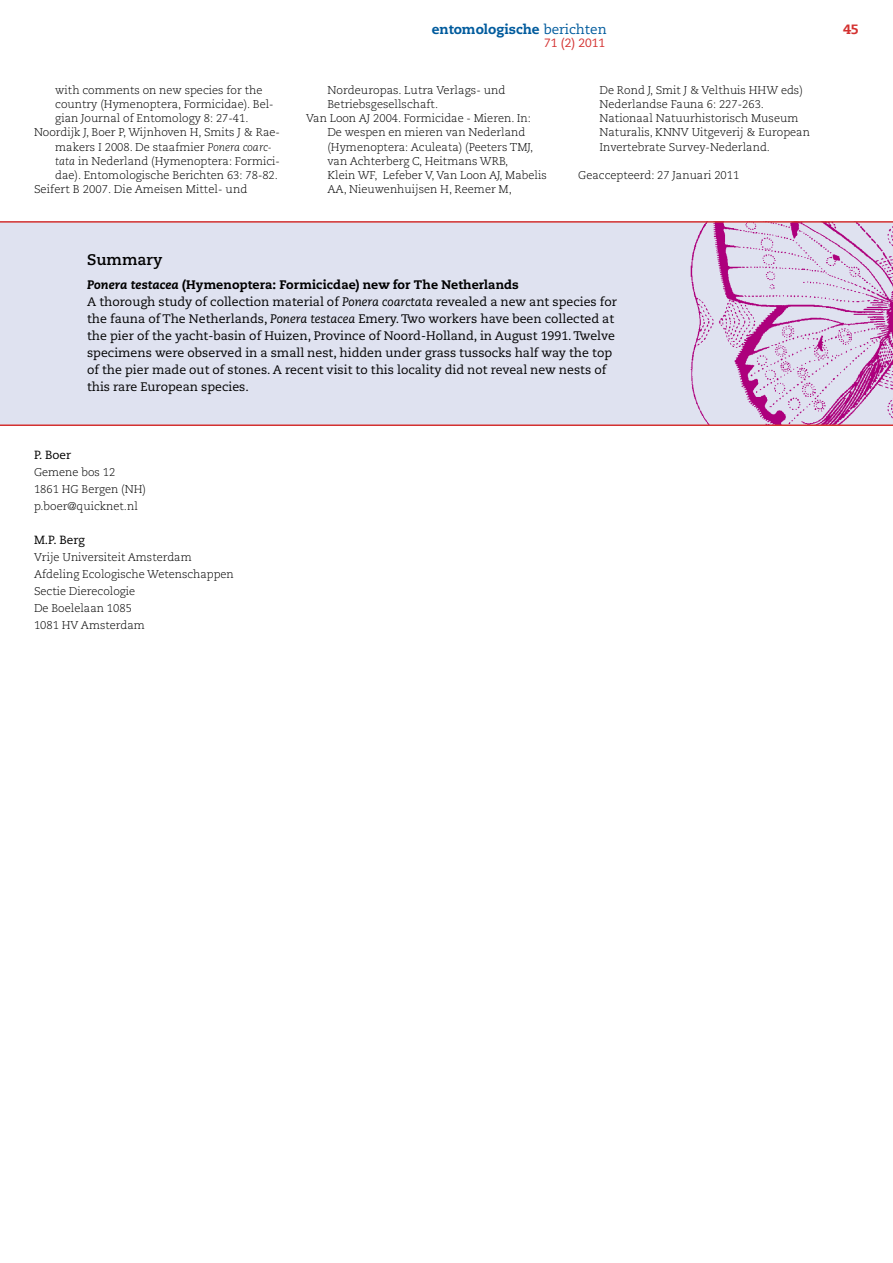
<style>
.page{position:relative;width:893px;height:1263px;background:#fff}
.page>*{position:absolute;margin:0;border:0;box-sizing:border-box;transform-origin:0 0}
.t1{font:700 15.3px "Caecilia LT Std";color:#000}
.t2{font:800 13.5px "Caecilia LT Std";color:#005b9d}
.t3{font:800 13.5px "Caecilia LT Std";color:#d43130}
.t4{font:12.3px/17px "Caecilia LT Std";color:#000}
.t5{font:12px "Caecilia LT Std";color:#d43130}
.t6{font:11.85px "Caecilia LT Std";color:#000}
.t7{font:300 11.25px/17px "Caecilia LT Std";color:#000}
.s1{font-style:italic}
.s2{font-weight:400}
.s3{font-weight:800;font-style:italic}
.s4{font-weight:800}
</style>
<div class="page">
<div style="left:0;top:221px;width:893px;height:204px;background:#dfe2f0"></div>
<img style="left:690px;top:223px;width:203px;height:201px">
<hr style="left:0;top:221px;width:893px;height:2px;background:#d43130">
<hr style="left:0;top:424px;width:893px;height:2px;background:#d43130">
<p class="t7" style="left:55px;top:82px;width:209px">with comments on new species for the</p>
<p class="t7" style="left:55px;top:96px;width:220px">country (Hymenoptera, Formicidae). Bel-</p>
<p class="t7" style="left:55px;top:110px;width:195px">gian Journal of Entomology 8: 27-41.</p>
<p class="t7" style="left:34px;top:124px;width:247px">Noordijk J, Boer P, Wijnhoven H, Smits J &amp; Rae-</p>
<p class="t7" style="left:55px;top:139px;width:218px">makers I 2008. De staafmier <span class="s1">Ponera coarc-</span></p>
<p class="t7" style="left:55px;top:153px;width:226px"><span class="s1">tata</span> in Nederland (Hymenoptera: Formici-</p>
<p class="t7" style="left:55px;top:167px;width:224px">dae). Entomologische Berichten 63: 78-82.</p>
<p class="t7" style="left:34px;top:181px;width:215px">Seifert B 2007. Die Ameisen Mittel- und</p>
<p class="t2" style="left:432px;top:21px;width:177px">entomologische <span class="s2">berichten</span></p>
<p class="t3" style="left:843px;top:21px;width:17px">45</p>
<p class="t5" style="left:544px;top:36px;width:62px">71 (2) 2011</p>
<p class="t7" style="left:327px;top:82px;width:180px">Nordeuropas. Lutra Verlags- und</p>
<p class="t7" style="left:327px;top:96px;width:112px">Betriebsgesellschaft.</p>
<p class="t7" style="left:306px;top:110px;width:226px">Van Loon AJ 2004. Formicidae - Mieren. In:</p>
<p class="t7" style="left:327px;top:124px;width:199px">De wespen en mieren van Nederland</p>
<p class="t7" style="left:327px;top:139px;width:207px">(Hymenoptera: Aculeata) (Peeters TMJ,</p>
<p class="t7" style="left:327px;top:153px;width:182px">van Achterberg C, Heitmans WRB,</p>
<p class="t7" style="left:327px;top:167px;width:221px">Klein WF, Lefeber V, Van Loon AJ, Mabelis</p>
<p class="t7" style="left:327px;top:181px;width:186px">AA, Nieuwenhuijsen H, Reemer M,</p>
<p class="t7" style="left:600px;top:83px;width:212px;line-height:14.2px">De Rond J, Smit J &amp; Velthuis HHW eds)<br>Nederlandse Fauna 6: 227-263.<br>Nationaal Natuurhistorisch Museum Naturalis, KNNV Uitgeverij &amp; European Invertebrate Survey-Nederland.</p>
<p class="t7" style="left:578px;top:167px;width:163px">Geaccepteerd: 27 Januari 2011</p>
<h1 class="t1" style="left:87px;top:250px;width:77px">Summary</h1>
<p class="t4" style="left:87px;top:277px;width:531px"><span class="s3">Ponera testacea</span> <span class="s4">(Hymenoptera: Formicicdae) new for The Netherlands<br></span>A thorough study of collection material of <span class="s1">Ponera coarctata</span> revealed a new ant species for the fauna of The Netherlands, <span class="s1">Ponera testacea</span> Emery.Two workers have been collected at the pier of the yacht-basin of Huizen, Province of Noord-Holland, in August 1991.Twelve specimens were observed in a small nest, hidden under grass tussocks half way the top of the pier made out of stones. A recent visit to this locality did not reveal new nests of this rare European species.</p>
<p class="t6" style="left:34px;top:448px;width:39px">P. Boer</p>
<p class="t7" style="left:34px;top:464px;width:114px">Gemene bos 12<br>1861 HG Bergen (NH) p.boer@quicknet.nl</p>
<p class="t6" style="left:34px;top:533px;width:52px">M.P. Berg</p>
<p class="t7" style="left:34px;top:549px;width:201px">Vrije Universiteit Amsterdam<br>Afdeling Ecologische Wetenschappen<br>Sectie Dierecologie<br>De Boelelaan 1085<br>1081 HV Amsterdam</p>
</div>
